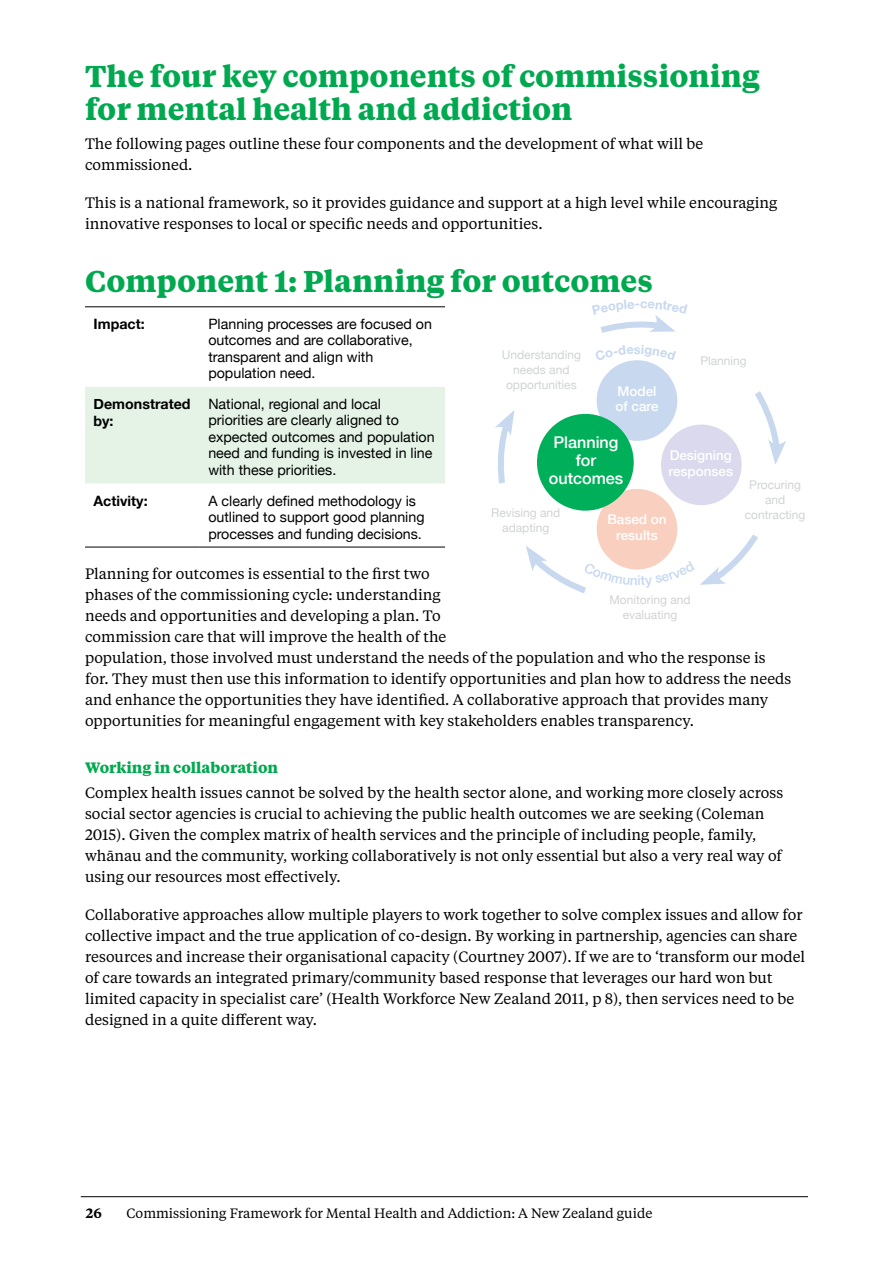
<style>
.page{position:relative;width:893px;height:1263px;background:#fff}
.page>*{position:absolute;margin:0;border:0;box-sizing:border-box;transform-origin:0 0}
.Head_1{font:700 30px/33px "Tiempos Text";color:#00a94f}
.Diagram_Txt{font:500 16.2px/18px "Helvetica Neue";color:#fff;text-align:center}
.Body_text{font:15px/21px "Tiempos Text";color:#000}
.Head_3{font:700 15px "Tiempos Text";color:#00a94f}
.Table_text{font:14.25px/16.5px "Helvetica Neue";color:#000}
.Table_text-2{font:700 14.25px/16.5px "Helvetica Neue";color:#000}
.t1{font:13.5px "Tiempos Text";color:#000}
.Diagram_Txt-2{font:500 13.5px/16.5px "Helvetica Neue";color:#fff}
.t2{font:600 13.5px "Tiempos Text";color:#000}
.Diagram_Txt-3{font:12px/15px "Helvetica Neue";color:#d1d3d4;text-align:center}
</style>
<div class="page">
<hr style="left:81px;top:1196px;width:727px;height:1px;background:#000">
<div style="left:85px;top:387px;width:360px;height:96px;background:#e5f3e7"></div>
<hr style="left:85px;top:306px;width:115px;height:1px;background:#000">
<hr style="left:200px;top:306px;width:245px;height:1px;background:#000">
<hr style="left:85px;top:547px;width:115px;height:1px;background:#000">
<hr style="left:200px;top:547px;width:245px;height:1px;background:#000">
<div style="left:597px;top:360px;width:80px;height:81px;background:#c7d8ef;border-radius:50%"></div>
<div style="left:597px;top:489px;width:80px;height:80px;background:#f9d0bf;border-radius:50%"></div>
<div style="left:661px;top:425px;width:81px;height:80px;background:#dad9ed;border-radius:50%"></div>
<div style="left:537px;top:414px;width:97px;height:97px;background:#00af5a;border-radius:50%"></div>
<svg style="left:495px;top:410px;width:19px;height:74px"></svg>
<svg style="left:755px;top:391px;width:31px;height:74px"></svg>
<svg style="left:600px;top:315px;width:75px;height:18px"></svg>
<svg style="left:630px;top:360px;width:14px;height:1px"></svg>
<svg style="left:526px;top:530px;width:232px;height:63px"></svg>
<p class="Head_1" style="left:85px;top:58px;width:676px">The four key components of commissioning for mental health and addiction</p>
<p class="Body_text" style="left:85px;top:133px;width:620px">The following pages outline these four components and the development of what will be commissioned.</p>
<p class="Body_text" style="left:85px;top:192px;width:694px">This is a national framework, so it provides guidance and support at a high level while encouraging innovative responses to local or specific needs and opportunities.</p>
<p class="Head_1" style="left:85px;top:263px;width:569px">Component 1: Planning for outcomes</p>
<p class="Table_text-2" style="left:94px;top:315px;width:53px">Impact:</p>
<p class="Table_text" style="left:208px;top:315px;width:225px">Planning processes are focused on outcomes and are collaborative, transparent and align with population need.</p>
<p class="Table_text-2" style="left:94px;top:395px;width:99px">Demonstrated by:</p>
<p class="Table_text" style="left:208px;top:395px;width:228px">National, regional and local priorities are clearly aligned to expected outcomes and population need and funding is invested in line with these priorities.</p>
<p class="Table_text-2" style="left:94px;top:492px;width:56px">Activity:</p>
<p class="Table_text" style="left:208px;top:491px;width:218px">A clearly defined methodology is outlined to support good planning processes and funding decisions.</p>
<p class="Body_text" style="left:85px;top:563px;width:708px">Planning for outcomes is essential to the first two<br>phases of the commissioning cycle: understanding<br>needs and opportunities and developing a plan. To<br>commission care that will improve the health of the<br>population, those involved must understand the needs of the population and who the response is for. They must then use this information to identify opportunities and plan how to address the needs and enhance the opportunities they have identified. A collaborative approach that provides many opportunities for meaningful engagement with key stakeholders enables transparency.</p>
<p class="Head_3" style="left:85px;top:757px;width:195px">Working in collaboration</p>
<p class="Body_text" style="left:85px;top:782px;width:700px">Complex health issues cannot be solved by the health sector alone, and working more closely across social sector agencies is crucial to achieving the public health outcomes we are seeking (Coleman 2015). Given the complex matrix of health services and the principle of including people, family, whānau and the community, working collaboratively is not only essential but also a very real way of using our resources most effectively.</p>
<p class="Body_text" style="left:85px;top:904px;width:722px">Collaborative approaches allow multiple players to work together to solve complex issues and allow for collective impact and the true application of co-design. By working in partnership, agencies can share resources and increase their organisational capacity (Courtney 2007). If we are to ‘transform our model of care towards an integrated primary/community based response that leverages our hard won but limited capacity in specialist care’ (Health Workforce New Zealand 2011, p 8), then services need to be designed in a quite different way.</p>
<p class="Diagram_Txt-3" style="left:502px;top:346px;width:81px">Understanding needs and opportunities</p>
<p class="Diagram_Txt-3" style="left:700px;top:352px;width:48px">Planning</p>
<p class="Diagram_Txt-2" style="left:615px;top:383px;width:45px;line-height:15px">Model of care</p>
<p class="Diagram_Txt" style="left:549px;top:433px;width:76px">Planning for outcomes</p>
<p class="Diagram_Txt-2" style="left:607px;top:510px;width:61px;text-align:center">Based on results</p>
<p class="Diagram_Txt-2" style="left:668px;top:446px;width:66px">Designing responses</p>
<p class="Diagram_Txt-3" style="left:745px;top:476px;width:62px">Procuring and contracting</p>
<p class="Diagram_Txt-3" style="left:491px;top:504px;width:71px">Revising and adapting</p>
<p class="Diagram_Txt-3" style="left:609px;top:591px;width:83px">Monitoring and evaluating</p>
<p class="t2" style="left:86px;top:1204px;width:17px">26</p>
<p class="t1" style="left:126px;top:1204px;width:528px">Commissioning Framework for Mental Health and Addiction: A New Zealand guide</p>
</div>
